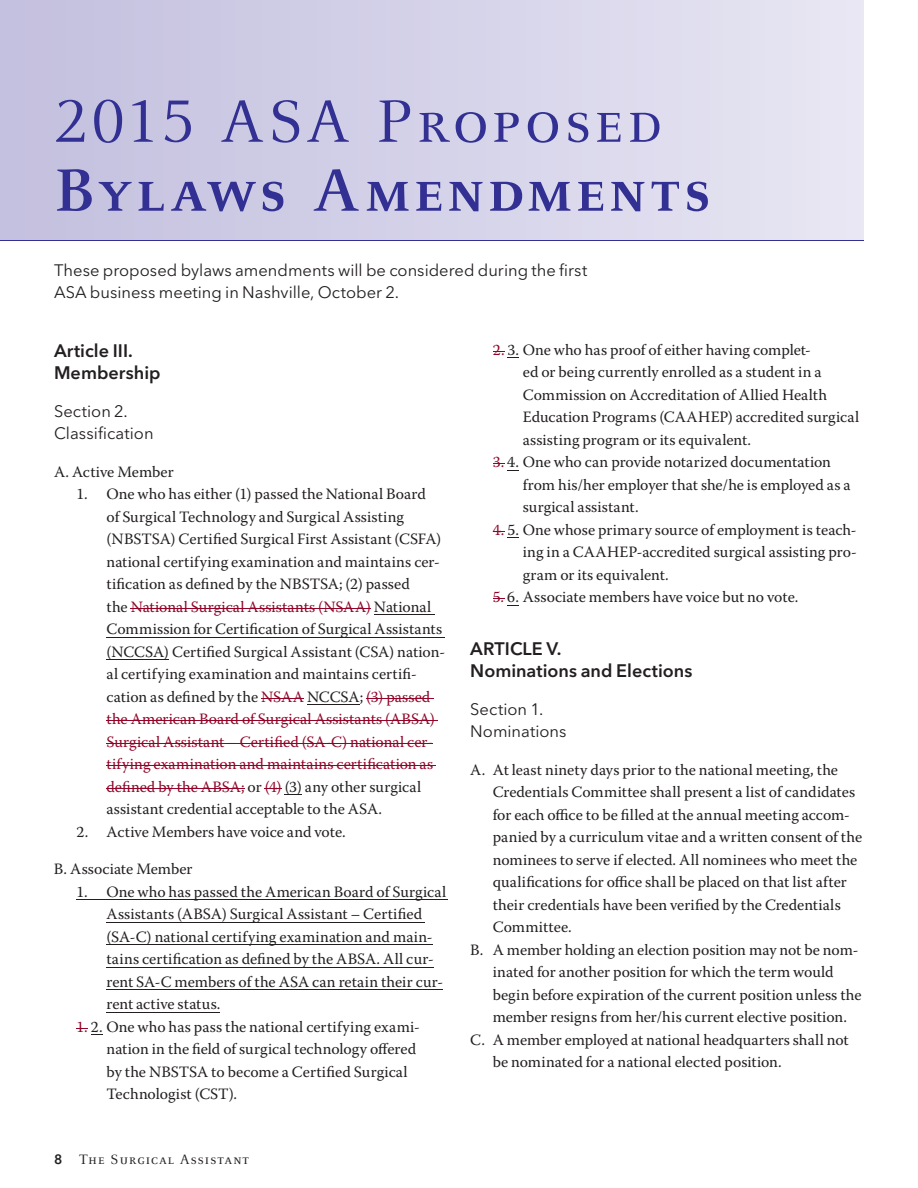
<style>
.page{position:relative;width:918px;height:1188px;background:#fff}
.page>*{position:absolute;margin:0;border:0;box-sizing:border-box;transform-origin:0 0}
.t1{font:700 66px "Celeste Caps";letter-spacing:.075em;color:#323092}
.t2{font:66px "Celeste Caps";letter-spacing:.06em;color:#323092}
.t3{font:600 18px/22.5px "Avenir Next LT Pro";color:#231f20}
.t4{font:16.5px/22.5px "Avenir Next LT Pro";color:#231f20}
.t5{font:15.75px/22.5px "Warnock Pro";letter-spacing:.005em;color:#231f20}
.t6{font:15px "Celeste Caps";letter-spacing:.075em;color:#231f20}
.s1{color:#910529}
.s2{font-family:"Avenir Next LT Pro";font-weight:600;font-size:13.5px}
</style>
<div class="page">
<div style="left:0;top:0;width:864px;height:241px;background:linear-gradient(to right,#c2bfde,#e8e6f3)"></div>
<hr style="left:374px;top:615px;width:60px;height:1px;background:#231f20">
<hr style="left:106px;top:637px;width:339px;height:1px;background:#231f20">
<hr style="left:106px;top:660px;width:63px;height:1px;background:#231f20">
<hr style="left:307px;top:705px;width:53px;height:1px;background:#231f20">
<hr style="left:76px;top:900px;width:372px;height:1px;background:#231f20">
<hr style="left:106px;top:922px;width:319px;height:1px;background:#231f20">
<hr style="left:106px;top:945px;width:327px;height:1px;background:#231f20">
<hr style="left:106px;top:967px;width:328px;height:1px;background:#231f20">
<hr style="left:106px;top:990px;width:337px;height:1px;background:#231f20">
<hr style="left:106px;top:1012px;width:114px;height:1px;background:#231f20">
<hr style="left:131px;top:608px;width:240px;height:1px;background:#910529">
<hr style="left:261px;top:698px;width:43px;height:1px;background:#910529">
<hr style="left:366px;top:698px;width:67px;height:1px;background:#910529">
<hr style="left:106px;top:720px;width:332px;height:1px;background:#910529">
<hr style="left:106px;top:743px;width:327px;height:1px;background:#910529">
<hr style="left:106px;top:765px;width:330px;height:1px;background:#910529">
<hr style="left:106px;top:788px;width:139px;height:1px;background:#910529">
<svg style="left:265px;top:788px;width:17px;height:1px"></svg>
<svg style="left:76px;top:1028px;width:12px;height:1px"></svg>
<svg style="left:507px;top:470px;width:12px;height:1px"></svg>
<svg style="left:507px;top:605px;width:12px;height:1px"></svg>
<svg style="left:493px;top:351px;width:12px;height:1px"></svg>
<svg style="left:493px;top:531px;width:12px;height:1px"></svg>
<hr style="left:0;top:240px;width:864px;height:1px;background:#323092">
<h1 class="t2" style="left:54px;top:88px;width:609px">2015 ASA Proposed</h1>
<h1 class="t1" style="left:54px;top:155px;width:658px">Bylaws Amendments</h1>
<p class="t4" style="left:54px;top:259px;width:535px">These proposed bylaws amendments will be considered during the first<br>ASA business meeting in Nashville, October 2.</p>
<p class="t3" style="left:54px;top:339px;width:108px">Article III.<br>Membership</p>
<p class="t4" style="left:54px;top:400px;width:101px">Section 2.<br>Classification</p>
<p class="t5" style="left:54px;top:460px;width:121px">A. Active Member</p>
<p class="t5" style="left:106px;top:483px;width:340px;text-indent:-30px">1. One who has either (1) passed the National Board<br>of Surgical Technology and Surgical Assisting (NBSTSA) Certified Surgical First Assistant (CSFA) national certifying examination and maintains cer&shy;tification as defined by the NBSTSA; (2) passed<br>the <span class="s1">National Surgical Assistants (NSAA)</span> National Commission for Certification of Surgical Assistants (NCCSA) Certified Surgical Assistant (CSA) nation&shy;al certifying examination and maintains certifi&shy;cation as defined by the <span class="s1">NSAA</span> NCCSA; <span class="s1">(3) passed the American Board of Surgical Assistants (ABSA)<br>Surgical Assistant – Certified (SA-C) national cer&shy;tifying examination and maintains certification as defined by the ABSA;</span> or <span class="s1">(4)</span> (3) any other surgical assistant credential acceptable to the ASA.</p>
<p class="t5" style="left:76px;top:820px;width:271px">2. Active Members have voice and vote.</p>
<p class="t5" style="left:54px;top:858px;width:140px">B. Associate Member</p>
<p class="t5" style="left:106px;top:880px;width:341px;text-indent:-30px">1. One who has passed the American Board of Surgical Assistants (ABSA) Surgical Assistant – Certified (SA-C) national certifying examination and main&shy;tains certification as defined by the ABSA. All cur&shy;rent SA-C members of the ASA can retain their cur&shy;rent active status.</p>
<p class="t5" style="left:106px;top:1015px;width:315px;text-indent:-30px"><span class="s1">1.</span> 2. One who has pass the national certifying exami&shy;nation in the field of surgical technology offered by the NBSTSA to become a Certified Surgical Technologist (CST).</p>
<p class="t6" style="left:54px;top:1152px;width:197px"><span class="s2">8</span> The Surgical Assistant</p>
<p class="t5" style="left:523px;top:338px;width:338px;text-indent:-30px"><span class="s1">2.</span> 3. One who has proof of either having complet-<br>ed or being currently enrolled as a student in a Commission on Accreditation of Allied Health Education Programs (CAAHEP) accredited surgical assisting program or its equivalent.</p>
<p class="t5" style="left:523px;top:451px;width:329px;text-indent:-30px"><span class="s1">3.</span> 4. One who can provide notarized documentation from his/her employer that she/he is employed as a surgical assistant.</p>
<p class="t5" style="left:523px;top:518px;width:336px;text-align:justify;text-indent:-30px"><span class="s1">4.</span> 5. One whose primary source of employment is teach&shy;ing in a CAAHEP-accredited surgical assisting pro&shy;gram or its equivalent.</p>
<p class="t5" style="left:493px;top:586px;width:307px"><span class="s1">5.</span> 6. Associate members have voice but no vote.</p>
<p class="t3" style="left:470px;top:637px;width:224px">ARTICLE V.<br>Nominations and Elections</p>
<p class="t4" style="left:470px;top:698px;width:98px">Section 1.<br>Nominations</p>
<p class="t5" style="left:470px;top:758px;width:369px">A. At least ninety days prior to the national meeting, the</p>
<p class="t5" style="left:493px;top:781px;width:364px">Credentials Committee shall present a list of candidates</p>
<p class="t5" style="left:493px;top:803px;width:359px">for each office to be filled at the annual meeting accom-</p>
<p class="t5" style="left:493px;top:826px;width:371px">panied by a curriculum vitae and a written consent of the</p>
<p class="t5" style="left:493px;top:848px;width:366px">nominees to serve if elected. All nominees who meet the</p>
<p class="t5" style="left:493px;top:871px;width:356px">qualifications for office shall be placed on that list after</p>
<p class="t5" style="left:493px;top:893px;width:350px">their credentials have been verified by the Credentials</p>
<p class="t5" style="left:493px;top:916px;width:81px">Committee.</p>
<p class="t5" style="left:470px;top:938px;width:390px">B. A member holding an election position may not be nom-</p>
<p class="t5" style="left:493px;top:961px;width:343px">inated for another position for which the term would</p>
<p class="t5" style="left:493px;top:983px;width:370px">begin before expiration of the current position unless the</p>
<p class="t5" style="left:493px;top:1006px;width:356px">member resigns from her/his current elective position.</p>
<p class="t5" style="left:470px;top:1028px;width:380px">C. A member employed at national headquarters shall not</p>
<p class="t5" style="left:493px;top:1051px;width:290px">be nominated for a national elected position.</p>
</div>
